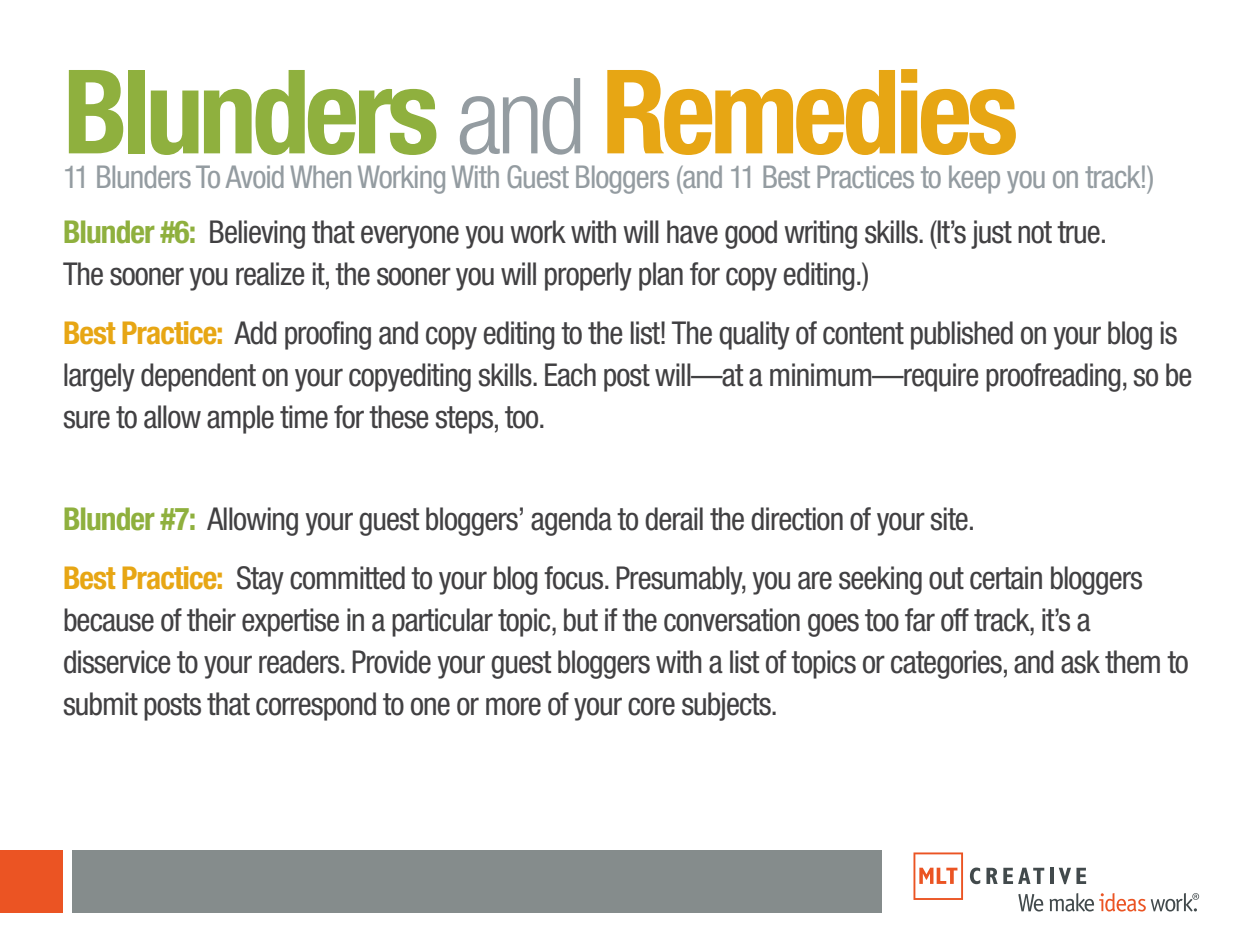
<style>
.page{position:relative;width:1260px;height:945px;background:#fff}
.page>*{position:absolute;margin:0;border:0;box-sizing:border-box;transform-origin:0 0}
.t1{font:700 condensed 116.73px "Helvetica Neue";letter-spacing:-.045em;color:#8fb03e}
.t2{font:condensed 31.5px/42px "Helvetica Neue";letter-spacing:-.03em;color:#414042}
.t3{font:condensed 31.5px/54.6px "Helvetica Neue";letter-spacing:-.03em;color:#949ca1}
.s1{font-weight:300;font-size:105.52px;color:#949ca1}
.s2{color:#e7a614}
.s3{font-weight:700;color:#8fb03e}
.s4{color:#414042}
.s5{font-weight:700;color:#e7a614}
</style>
<div class="page">
<div style="left:0;top:850px;width:882px;height:64px;background:#858c8c"></div>
<div style="left:0;top:850px;width:63px;height:64px;background:#eb5423"></div>
<div style="left:63px;top:850px;width:8px;height:64px;background:#fff"></div>
<svg style="left:914px;top:852px;width:49px;height:48px"></svg>
<svg style="left:970px;top:868px;width:10px;height:16px"></svg>
<svg style="left:986px;top:868px;width:58px;height:16px"></svg>
<hr style="left:1050px;top:868px;width:3px;height:16px;background:#424a4c">
<svg style="left:1059px;top:868px;width:27px;height:16px"></svg>
<svg style="left:1018px;top:894px;width:25px;height:18px"></svg>
<svg style="left:1049px;top:893px;width:150px;height:19px"></svg>
<h1 class="t1" style="left:63px;top:41px;width:957px">Blunders <span class="s1">and</span> <span class="s2">Remedies</span></h1>
<p class="t3" style="left:63px;top:150px;width:1093px">11 Blunders To Avoid When Working With Guest Bloggers (and 11 Best Practices to keep you on track!)<br><span class="s3">Blunder #6:</span> <span class="s4">Believing that everyone you work with will have good writing skills. (It’s just not true.</span></p>
<p class="t2" style="left:63px;top:244px;width:1116px;line-height:59.5px">The sooner you realize it, the sooner you will properly plan for copy editing.)<br><span class="s5">Best Practice:</span> Add proofing and copy editing to the list! The quality of content published on your blog is</p>
<p class="t2" style="left:63px;top:354px;width:1131px">largely dependent on your copyediting skills. Each post will—at a minimum—require proofreading, so be sure to allow ample time for these steps, too.</p>
<p class="t2" style="left:63px;top:489px;width:1082px;line-height:59.5px"><span class="s3">Blunder #7:</span> Allowing your guest bloggers’ agenda to derail the direction of your site.<br><span class="s5">Best Practice:</span> Stay committed to your blog focus. Presumably, you are seeking out certain bloggers</p>
<p class="t2" style="left:63px;top:599px;width:1127px">because of their expertise in a particular topic, but if the conversation goes too far off track, it’s a disservice to your readers. Provide your guest bloggers with a list of topics or categories, and ask them to submit posts that correspond to one or more of your core subjects.</p>
</div>
